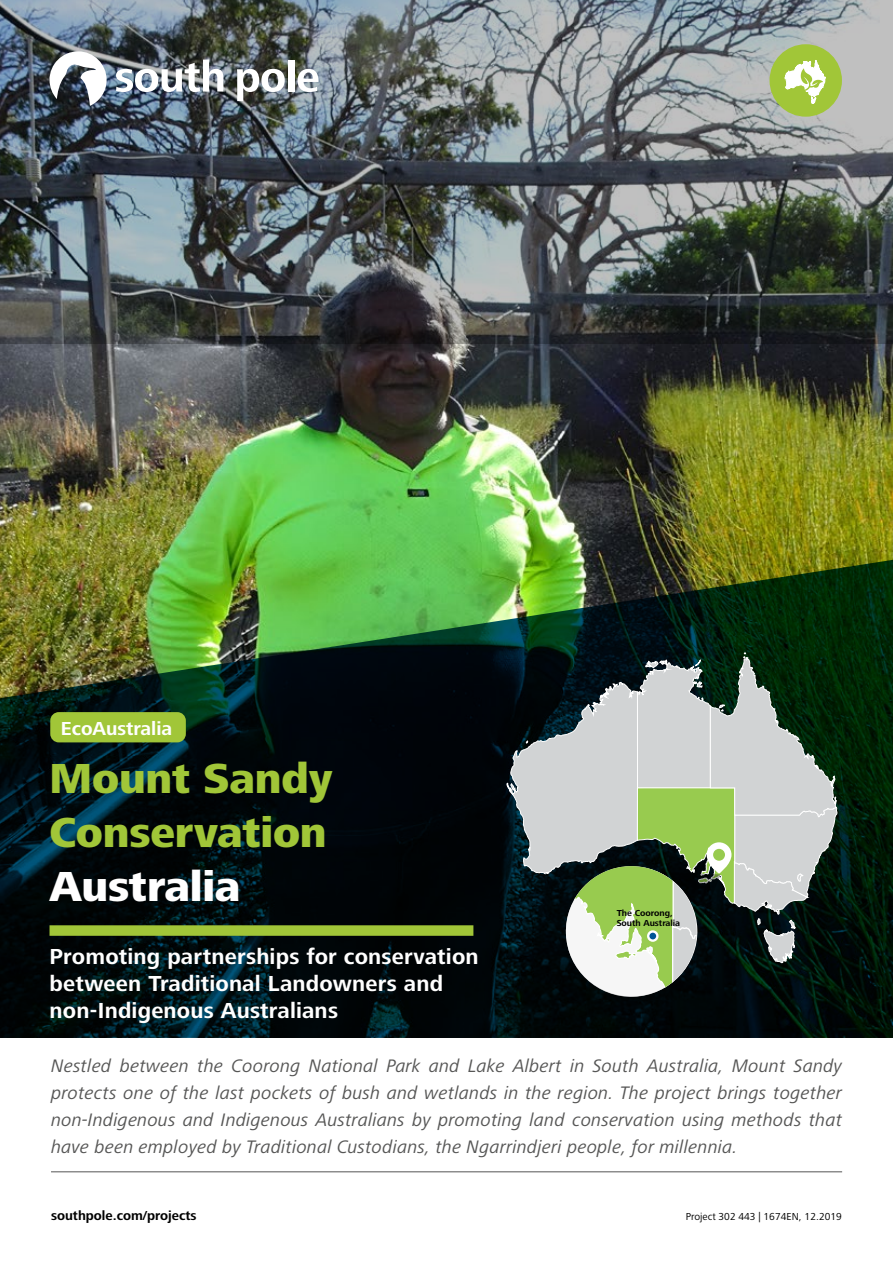
<style>
.page{position:relative;width:893px;height:1263px;background:#fff}
.page>*{position:absolute;margin:0;border:0;box-sizing:border-box;transform-origin:0 0}
.t1{font:800 43.5px/54px "Frutiger Next LT";letter-spacing:-.005em;color:#a1c638}
.t2{font:800 43.5px "Frutiger Next LT";letter-spacing:-.005em;color:#fff}
.t3{font:700 22.5px/27px "Frutiger Next LT";letter-spacing:.01em;color:#fff}
.t4{font:700 19.5px "Frutiger Next LT";color:#fff}
.t5{font:italic 18.75px/27px "Frutiger Next LT";letter-spacing:.005em;color:#565655;text-align:justify}
.t6{font:700 13.5px "Frutiger Next LT";color:#000}
.t7{font:10.5px "Frutiger Next LT";color:#000}
.t8{font:700 9px/10.5px "Frutiger Next LT";color:#000}
</style>
<div class="page">
<img style="left:0;top:343px;width:893px;height:215px">
<img style="left:0;top:558px;width:893px;height:480px">
<img style="left:0;top:0;width:893px;height:343px">
<div style="left:50px;top:925px;width:423px;height:11px;background:#a1c638"></div>
<hr style="left:51px;top:1171px;width:791px;height:1px;background:#565655">
<svg style="left:116px;top:60px;width:107px;height:32px"></svg>
<svg style="left:237px;top:69px;width:48px;height:32px"></svg>
<div style="left:288px;top:60px;width:6px;height:32px;background:#fff"></div>
<svg style="left:298px;top:69px;width:20px;height:23px"></svg>
<svg style="left:50px;top:51px;width:57px;height:55px"></svg>
<svg style="left:507px;top:652px;width:330px;height:346px;background:#748274"></svg>
<svg style="left:648px;top:931px;width:9px;height:10px"></svg>
<div style="left:647px;top:930px;width:11px;height:12px;border:2px solid #fff;border-radius:50%"></div>
<div style="left:769px;top:44px;width:73px;height:73px;background:#a1c638;border-radius:50%"></div>
<svg style="left:785px;top:60px;width:40px;height:44px"></svg>
<div style="left:50px;top:712px;width:136px;height:30px;background:#a1c638;border-radius:9px"></div>
<p class="t4" style="left:61px;top:717px;width:113px">EcoAustralia</p>
<h1 class="t1" style="left:50px;top:752px;width:284px">Mount Sandy<br>Conservation</h1>
<h1 class="t2" style="left:50px;top:862px;width:192px">Australia</h1>
<p class="t8" style="left:617px;top:908px;width:65px">The Coorong,<br>South Australia</p>
<p class="t3" style="left:50px;top:943px;width:431px">Promoting partnerships for conservation between Traditional Landowners and non-Indigenous Australians</p>
<p class="t5" style="left:51px;top:1053px;width:793px">Nestled between the Coorong National Park and Lake Albert in South Australia, Mount Sandy protects one of the last pockets of bush and wetlands in the region. The project brings together non-Indigenous and Indigenous Australians by promoting land conservation using methods that have been employed by Traditional Custodians, the Ngarrindjeri people, for millennia.</p>
<p class="t6" style="left:51px;top:1208px;width:147px">southpole.com/projects</p>
<p class="t7" style="left:686px;top:1211px;width:158px">Project 302 443 | 1674EN, 12.2019</p>
</div>
